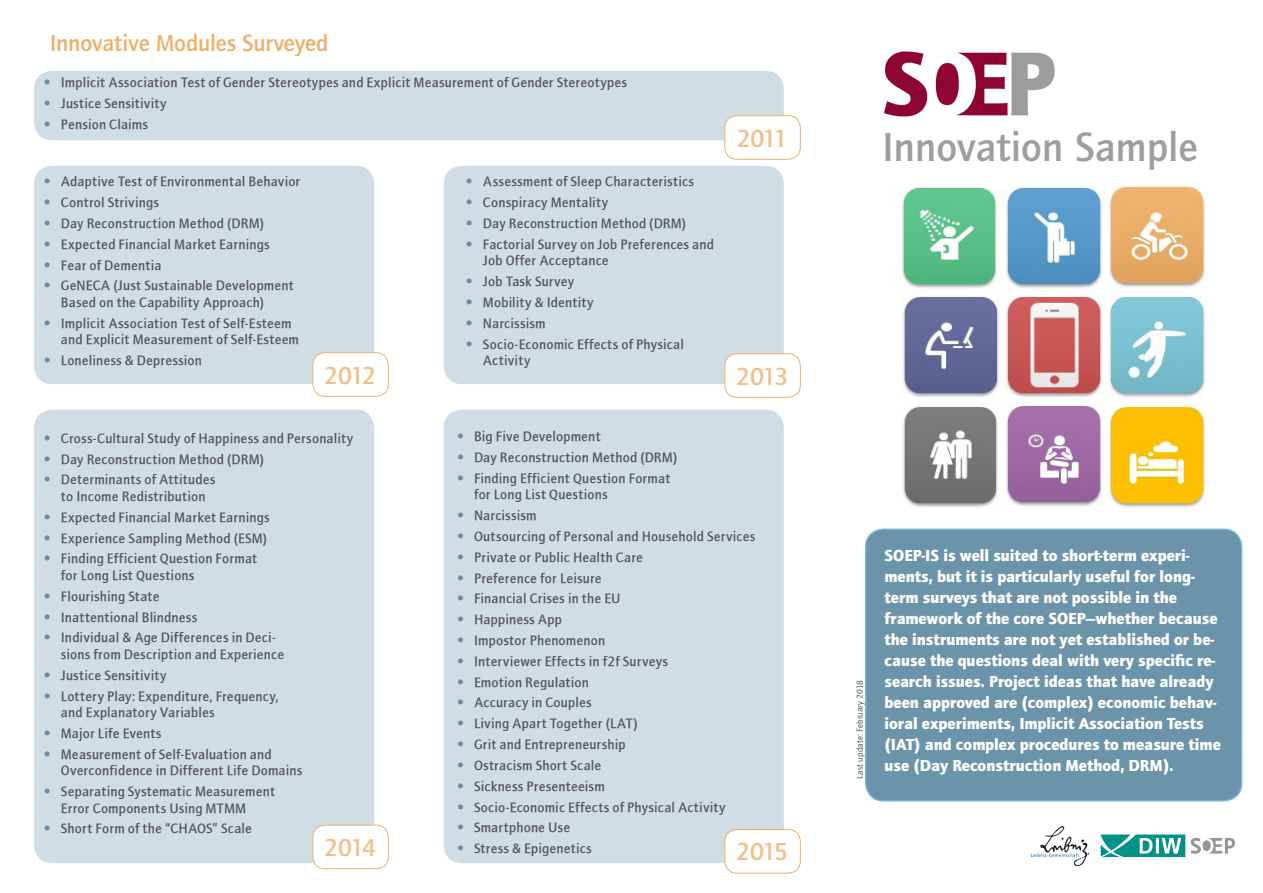
<style>
.page{position:relative;width:1263px;height:893px;background:#fff}
.page>*{position:absolute;margin:0;border:0;box-sizing:border-box;transform-origin:0 0}
._1_header{font:500 42px "Quay Sans ITC Std";letter-spacing:-.005em;color:#9e9ea0}
._3_header{font:500 25.35px "Quay Sans ITC Std";letter-spacing:-.06em;color:#f1bf88}
._1_header-2{font:500 24px "Quay Sans ITC Std";letter-spacing:-.01em;color:#eeaf6a}
.items{font:900 16.5px/21px "Quay Sans ITC Std";color:#fff}
.t1{font:500 13.8px/16.5px "ITC Quay Sans";letter-spacing:.01em;color:#57585a}
.address{font:9px "Quay Sans ITC Std";letter-spacing:.02em;color:#414243}
.s1{color:#658fa9}
</style>
<div class="page">
<div style="left:34px;top:166px;width:340px;height:218px;background:#d1dde4;border-radius:18px"></div>
<div style="left:444px;top:166px;width:340px;height:218px;background:#d1dde4;border-radius:18px"></div>
<div style="left:34px;top:410px;width:340px;height:453px;background:#d1dde4;border-radius:18px"></div>
<div style="left:444px;top:410px;width:340px;height:453px;background:#d1dde4;border-radius:18px"></div>
<div style="left:34px;top:71px;width:750px;height:69px;background:#d1dde4;border-radius:18px"></div>
<div style="left:866px;top:529px;width:375px;height:272px;background:#6b93aa;border-radius:18px"></div>
<div style="left:865px;top:529px;width:377px;height:272px;border:2px solid #59a0d4;border-radius:18px"></div>
<svg style="left:1102px;top:834px;width:89px;height:24px"></svg>
<svg style="left:1191px;top:838px;width:44px;height:16px"></svg>
<svg style="left:1101px;top:834px;width:84px;height:23px"></svg>
<img style="left:1032px;top:827px;width:57px;height:38px">
<img style="left:884px;top:51px;width:171px;height:66px">
<img style="left:899px;top:186px;width:306px;height:321px">
<div style="left:313px;top:353px;width:75px;height:43px;background:#fff;border-radius:12px"></div>
<div style="left:312px;top:352px;width:77px;height:45px;border:1px solid #eeaf6a;border-radius:12px"></div>
<div style="left:725px;top:116px;width:75px;height:43px;background:#fff;border-radius:12px"></div>
<div style="left:724px;top:115px;width:77px;height:45px;border:1px solid #eeaf6a;border-radius:12px"></div>
<div style="left:725px;top:354px;width:75px;height:43px;background:#fff;border-radius:12px"></div>
<div style="left:724px;top:353px;width:77px;height:45px;border:1px solid #eeaf6a;border-radius:12px"></div>
<div style="left:313px;top:825px;width:75px;height:44px;background:#fff;border-radius:12px"></div>
<div style="left:312px;top:825px;width:77px;height:44px;border:1px solid #eeaf6a;border-radius:12px"></div>
<div style="left:725px;top:829px;width:75px;height:44px;background:#fff;border-radius:12px"></div>
<div style="left:724px;top:829px;width:77px;height:45px;border:1px solid #eeaf6a;border-radius:12px"></div>
<p class="_1_header-2" style="left:50px;top:29px;width:280px">Innovative Modules Surveyed</p>
<p class="t1" style="left:44px;top:74px;width:585px"><span class="s1">•</span> Implicit Association Test of Gender Stereotypes and Explicit Measurement of Gender Stereotypes</p>
<p class="t1" style="left:44px;top:95px;width:124px"><span class="s1">•</span> Justice Sensitivity</p>
<p class="t1" style="left:44px;top:116px;width:106px"><span class="s1">•</span> Pension Claims</p>
<p class="t1" style="left:44px;top:173px;width:258px"><span class="s1">•</span> Adaptive Test of Environmental Behavior</p>
<p class="t1" style="left:44px;top:194px;width:117px"><span class="s1">•</span> Control Strivings</p>
<p class="t1" style="left:44px;top:215px;width:222px"><span class="s1">•</span> Day Reconstruction Method (DRM)</p>
<p class="t1" style="left:44px;top:236px;width:227px"><span class="s1">•</span> Expected Financial Market Earnings</p>
<p class="t1" style="left:44px;top:257px;width:119px"><span class="s1">•</span> Fear of Dementia</p>
<p class="t1" style="left:61px;top:277px;width:235px;text-indent:-17px"><span class="s1">•</span> GeNECA (Just Sustainable Development<br>Based on the Capability Approach)</p>
<p class="t1" style="left:61px;top:315px;width:240px;text-indent:-17px"><span class="s1">•</span> Implicit Association Test of Self-Esteem and Explicit Measurement of Self-Esteem</p>
<p class="t1" style="left:44px;top:352px;width:160px"><span class="s1">•</span> Loneliness &amp; Depression</p>
<p class="_3_header" style="left:324px;top:360px;width:53px">2012</p>
<p class="t1" style="left:466px;top:173px;width:230px"><span class="s1">•</span> Assessment of Sleep Characteristics</p>
<p class="t1" style="left:466px;top:194px;width:144px"><span class="s1">•</span> Conspiracy Mentality</p>
<p class="t1" style="left:466px;top:215px;width:222px"><span class="s1">•</span> Day Reconstruction Method (DRM)</p>
<p class="t1" style="left:483px;top:236px;width:233px;text-indent:-17px"><span class="s1">•</span> Factorial Survey on Job Preferences and<br>Job Offer Acceptance</p>
<p class="t1" style="left:466px;top:273px;width:110px"><span class="s1">•</span> Job Task Survey</p>
<p class="t1" style="left:466px;top:294px;width:129px"><span class="s1">•</span> Mobility &amp; Identity</p>
<p class="t1" style="left:466px;top:315px;width:81px"><span class="s1">•</span> Narcissism</p>
<p class="t1" style="left:483px;top:336px;width:203px;text-indent:-17px"><span class="s1">•</span> Socio-Economic Effects of Physical<br>Activity</p>
<p class="_3_header" style="left:737px;top:123px;width:52px">2011</p>
<p class="_3_header" style="left:736px;top:361px;width:53px">2013</p>
<p class="t1" style="left:457px;top:428px;width:145px"><span class="s1">•</span> Big Five Development</p>
<p class="t1" style="left:457px;top:449px;width:222px"><span class="s1">•</span> Day Reconstruction Method (DRM)</p>
<p class="t1" style="left:474px;top:470px;width:198px;text-indent:-17px"><span class="s1">•</span> Finding Efficient Question Format for Long List Questions</p>
<p class="t1" style="left:457px;top:507px;width:81px"><span class="s1">•</span> Narcissism</p>
<p class="t1" style="left:457px;top:528px;width:300px"><span class="s1">•</span> Outsourcing of Personal and Household Services</p>
<p class="t1" style="left:457px;top:549px;width:188px"><span class="s1">•</span> Private or Public Health Care</p>
<p class="t1" style="left:457px;top:569px;width:146px"><span class="s1">•</span> Preference for Leisure</p>
<p class="t1" style="left:457px;top:590px;width:165px"><span class="s1">•</span> Financial Crises in the EU</p>
<p class="t1" style="left:457px;top:611px;width:106px"><span class="s1">•</span> Happiness App</p>
<p class="t1" style="left:457px;top:632px;width:150px"><span class="s1">•</span> Impostor Phenomenon</p>
<p class="t1" style="left:457px;top:653px;width:212px"><span class="s1">•</span> Interviewer Effects in f2f Surveys</p>
<p class="t1" style="left:457px;top:674px;width:133px"><span class="s1">•</span> Emotion Regulation</p>
<p class="t1" style="left:457px;top:694px;width:136px"><span class="s1">•</span> Accuracy in Couples</p>
<p class="t1" style="left:457px;top:715px;width:182px"><span class="s1">•</span> Living Apart Together (LAT)</p>
<p class="t1" style="left:457px;top:736px;width:170px"><span class="s1">•</span> Grit and Entrepreneurship</p>
<p class="t1" style="left:457px;top:757px;width:146px"><span class="s1">•</span> Ostracism Short Scale</p>
<p class="t1" style="left:457px;top:778px;width:149px"><span class="s1">•</span> Sickness Presenteeism</p>
<p class="t1" style="left:457px;top:798px;width:270px"><span class="s1">•</span> Socio-Economic Effects of Physical Activity</p>
<p class="t1" style="left:457px;top:819px;width:115px"><span class="s1">•</span> Smartphone Use</p>
<p class="t1" style="left:457px;top:840px;width:136px"><span class="s1">•</span> Stress &amp; Epigenetics</p>
<p class="t1" style="left:44px;top:430px;width:311px"><span class="s1">•</span> Cross-Cultural Study of Happiness and Personality</p>
<p class="t1" style="left:44px;top:450px;width:222px"><span class="s1">•</span> Day Reconstruction Method (DRM)</p>
<p class="t1" style="left:44px;top:471px;width:173px;text-align:center"><span class="s1">•</span> Determinants of Attitudes to Income Redistribution</p>
<p class="t1" style="left:44px;top:509px;width:227px"><span class="s1">•</span> Expected Financial Market Earnings</p>
<p class="t1" style="left:44px;top:529px;width:225px"><span class="s1">•</span> Experience Sampling Method (ESM)</p>
<p class="t1" style="left:61px;top:550px;width:198px;text-indent:-17px"><span class="s1">•</span> Finding Efficient Question Format for Long List Questions</p>
<p class="t1" style="left:44px;top:588px;width:117px"><span class="s1">•</span> Flourishing State</p>
<p class="t1" style="left:44px;top:608px;width:155px"><span class="s1">•</span> Inattentional Blindness</p>
<p class="t1" style="left:61px;top:629px;width:225px;text-indent:-17px"><span class="s1">•</span> Individual &amp; Age Differences in Deci&shy;sions from Description and Experience</p>
<p class="t1" style="left:44px;top:667px;width:124px"><span class="s1">•</span> Justice Sensitivity</p>
<p class="t1" style="left:61px;top:687px;width:219px;text-indent:-17px"><span class="s1">•</span> Lottery Play: Expenditure, Frequency, and Explanatory Variables</p>
<p class="t1" style="left:44px;top:725px;width:119px"><span class="s1">•</span> Major Life Events</p>
<p class="t1" style="left:61px;top:746px;width:243px;text-indent:-17px"><span class="s1">•</span> Measurement of Self-Evaluation and<br>Overconfidence in Different Life Domains</p>
<p class="t1" style="left:61px;top:783px;width:216px;text-indent:-17px"><span class="s1">•</span> Separating Systematic Measurement<br>Error Components Using MTMM</p>
<p class="t1" style="left:44px;top:820px;width:210px"><span class="s1">•</span> Short Form of the “CHAOS” Scale</p>
<p class="_3_header" style="left:324px;top:833px;width:53px">2014</p>
<p class="_3_header" style="left:736px;top:837px;width:53px">2015</p>
<p class="_1_header" style="left:882px;top:123px;width:317px">Innovation Sample</p>
<p class="address" style="left:854px;top:779px;width:100px;rotate:-90deg">Last update: February 2018</p>
<p class="items" style="left:884px;top:544px;width:338px">SOEP-IS is well suited to short-term experi&shy;ments, but it is particularly useful for long&shy;term surveys that are not possible in the framework of the core SOEP—whether because the instruments are not yet established or be&shy;cause the questions deal with very specific re&shy;search issues. Project ideas that have already been approved are (complex) economic behav&shy;ioral experiments, Implicit Association Tests (IAT) and complex procedures to measure time use (Day Reconstruction Method, DRM).</p>
</div>
